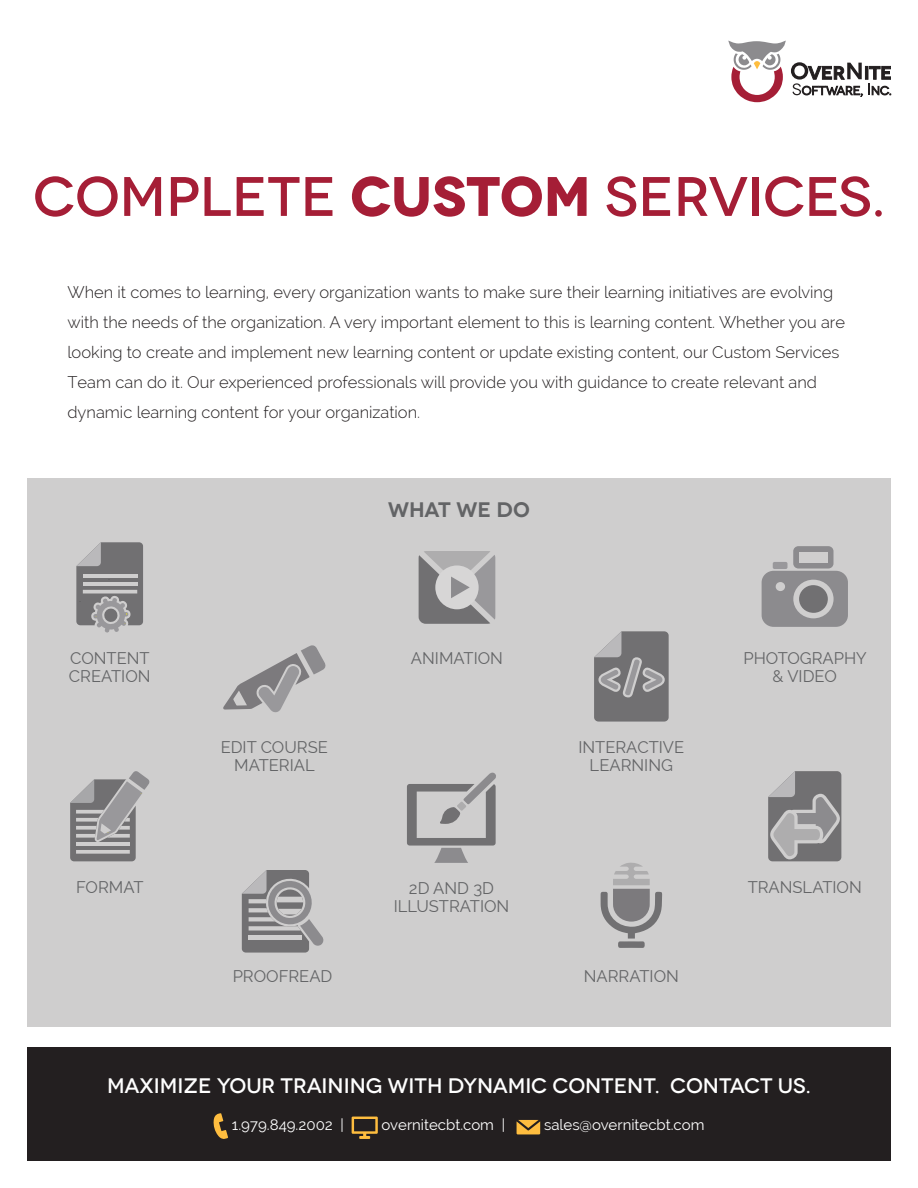
<style>
.page{position:relative;width:918px;height:1188px;background:#fff}
.page>*{position:absolute;margin:0;border:0;box-sizing:border-box;transform-origin:0 0}
.t1{font:500 55.5px "Novecentowide";letter-spacing:-.005em;color:#a51e36}
.t2{font:500 21px "Novecentowide";color:#fff}
.t3{font:600 21px "Novecentowide";letter-spacing:-.01em;color:#636466}
.t4{font:300 16.5px/30px "Raleway";color:#231f20}
.t5{font:16.5px/18px "Raleway";color:#636466;text-align:center}
.t6{font:15px "Raleway";color:#fff}
.s1{font-weight:700}
</style>
<div class="page">
<div style="left:27px;top:478px;width:864px;height:549px;background:#cfcece"></div>
<div style="left:27px;top:1048px;width:864px;height:113px;background:#231f20"></div>
<svg style="left:728px;top:40px;width:163px;height:62px"></svg>
<svg style="left:213px;top:1113px;width:15px;height:26px"></svg>
<svg style="left:352px;top:1117px;width:26px;height:22px"></svg>
<svg style="left:517px;top:1120px;width:23px;height:14px"></svg>
<svg style="left:76px;top:542px;width:67px;height:91px"></svg>
<svg style="left:83px;top:590px;width:54px;height:4px"></svg>
<hr style="left:83px;top:582px;width:54px;height:4px;background:#cfcece">
<hr style="left:83px;top:574px;width:54px;height:4px;background:#cfcece">
<svg style="left:407px;top:772px;width:89px;height:91px"></svg>
<svg style="left:419px;top:551px;width:76px;height:73px"></svg>
<svg style="left:594px;top:631px;width:75px;height:91px;background:#858486"></svg>
<div style="left:793px;top:546px;width:40px;height:23px;background:#8c8b8e;border-radius:5px"></div>
<div style="left:799px;top:552px;width:29px;height:11px;background:#cfcece"></div>
<svg style="left:762px;top:571px;width:86px;height:56px;background:#939294"></svg>
<div style="left:773px;top:562px;width:14px;height:7px;background:#99989b;border-radius:2px"></div>
<svg style="left:70px;top:771px;width:80px;height:90px"></svg>
<svg style="left:242px;top:870px;width:82px;height:83px"></svg>
<svg style="left:223px;top:645px;width:103px;height:68px"></svg>
<svg style="left:601px;top:862px;width:61px;height:86px"></svg>
<svg style="left:768px;top:771px;width:73px;height:90px"></svg>
<h1 class="t1" style="left:33px;top:163px;width:854px">COMPLETE <span class="s1">CUSTOM</span> SERVICES.</h1>
<p class="t4" style="left:68px;top:277px;width:779px">When it comes to learning, every organization wants to make sure their learning initiatives are evolving with the needs of the organization. A very important element to this is learning content. Whether you are looking to create and implement new learning content or update existing content, our Custom Services Team can do it. Our experienced professionals will provide you with guidance to create relevant and dynamic learning content for your organization.</p>
<p class="t5" style="left:69px;top:649px;width:83px;text-align:left">CONTENT<br>CREATION</p>
<p class="t5" style="left:76px;top:878px;width:69px">FORMAT</p>
<p class="t5" style="left:221px;top:738px;width:109px">EDIT COURSE<br>MATERIAL</p>
<p class="t5" style="left:233px;top:967px;width:101px">PROOFREAD</p>
<p class="t3" style="left:388px;top:497px;width:144px">WHAT WE DO</p>
<p class="t5" style="left:411px;top:649px;width:94px">ANIMATION</p>
<p class="t5" style="left:394px;top:880px;width:117px">2D AND 3D<br>ILLUSTRATION</p>
<p class="t5" style="left:578px;top:738px;width:107px">INTERACTIVE<br>LEARNING</p>
<p class="t5" style="left:584px;top:967px;width:97px">NARRATION</p>
<p class="t5" style="left:743px;top:649px;width:125px">PHOTOGRAPHY &amp; VIDEO</p>
<p class="t5" style="left:748px;top:878px;width:116px">TRANSLATION</p>
<p class="t2" style="left:107px;top:1073px;width:705px">MAXIMIZE YOUR TRAINING WITH DYNAMIC CONTENT. CONTACT US.</p>
<p class="t6" style="left:232px;top:1116px;width:114px">1.979.849.2002 |</p>
<p class="t6" style="left:382px;top:1116px;width:125px">overnitecbt.com |</p>
<p class="t6" style="left:544px;top:1116px;width:162px">sales@overnitecbt.com</p>
</div>
